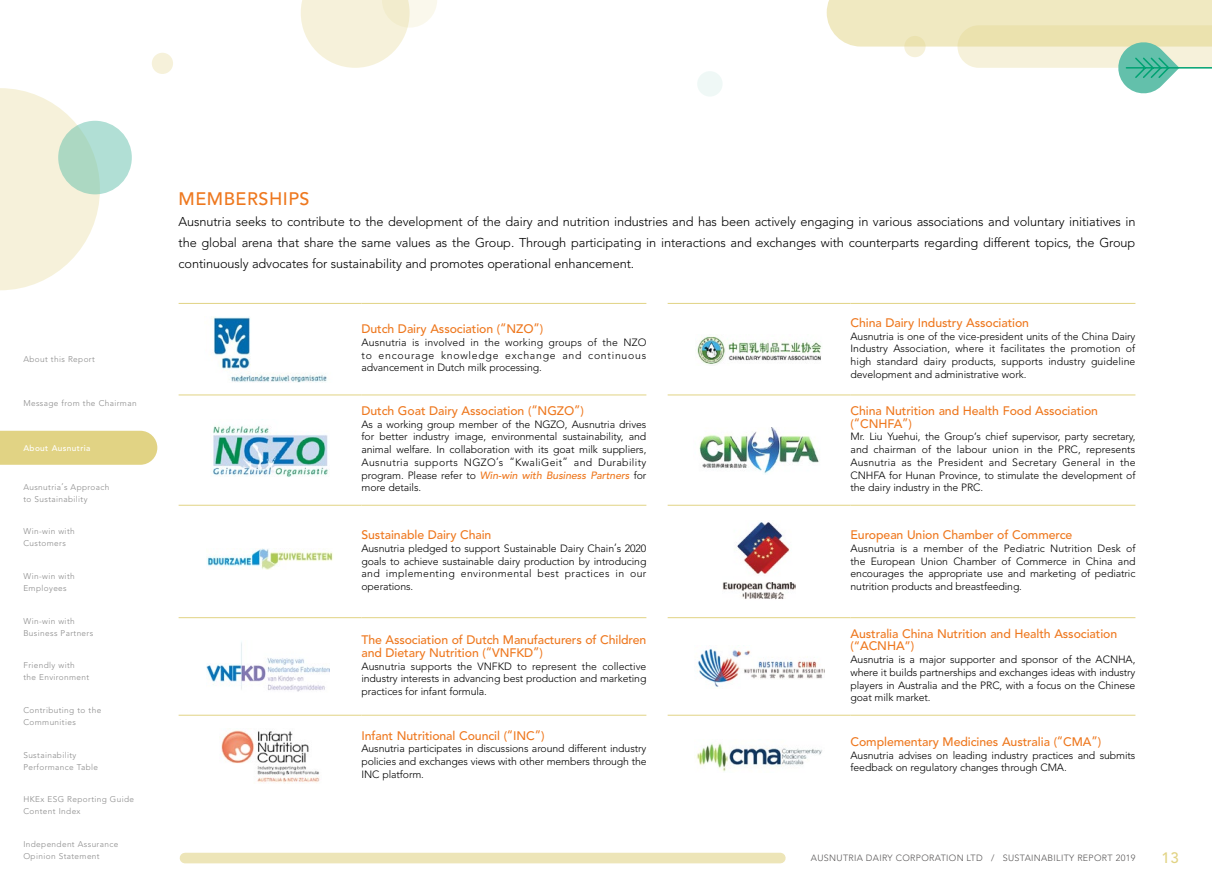
<style>
.page{position:relative;width:1212px;height:893px;background:#fff}
.page>*{position:absolute;margin:0;border:0;box-sizing:border-box;transform-origin:0 0}
.t1{font:500 18px "Avenir LT Std";letter-spacing:.03em;color:#ee781f}
.t2{font:500 15px "Avenir LT Std";color:#e1d384}
.t3{font:300 12.75px/21px "Avenir LT Std";letter-spacing:-.01em;color:#000;text-align:justify}
.t4{font:500 12.3px/12.8px "Avenir LT Std";letter-spacing:-.005em;color:#ee781f}
.t5{font:300 10.5px/12.8px "Avenir LT Std";letter-spacing:-.01em;color:#000;text-align:justify}
.t6{font:300 9px "Avenir LT Std";letter-spacing:.035em;color:#595757}
.t7{font:300 8.25px/12px "Avenir LT Std";letter-spacing:.045em;color:#898989}
.t8{font:500 8.25px "Avenir LT Std";letter-spacing:.05em;color:#fff}
.s1{font-weight:500;font-style:italic;color:#ee781f}
</style>
<div class="page">
<div style="left:0;top:431px;width:157px;height:34px;background:#e1d384"></div>
<div style="left:185px;top:853px;width:595px;height:10px;background:#ede5b8"></div>
<svg style="left:827px;top:0;width:385px;height:94px"></svg>
<svg style="left:301px;top:0;width:136px;height:68px"></svg>
<svg style="left:0;top:88px;width:100px;height:202px"></svg>
<div style="left:152px;top:53px;width:21px;height:21px;background:#f6f1da;border-radius:50%"></div>
<div style="left:58px;top:121px;width:74px;height:73px;background:linear-gradient(to right,#abd6be,#b4e1da);border-radius:50%"></div>
<div style="left:697px;top:71px;width:26px;height:26px;background:#eff8f6;border-radius:50%"></div>
<hr style="left:179px;top:303px;width:182px;height:1px;background:#e1d384">
<hr style="left:361px;top:303px;width:285px;height:1px;background:#e1d384">
<hr style="left:668px;top:303px;width:182px;height:1px;background:#e1d384">
<hr style="left:850px;top:303px;width:285px;height:1px;background:#e1d384">
<img style="left:213px;top:317px;width:114px;height:65px">
<img style="left:697px;top:336px;width:125px;height:28px">
<hr style="left:179px;top:395px;width:182px;height:1px;background:#e1d384">
<hr style="left:361px;top:395px;width:285px;height:1px;background:#e1d384">
<hr style="left:668px;top:395px;width:182px;height:1px;background:#e1d384">
<hr style="left:850px;top:395px;width:285px;height:1px;background:#e1d384">
<img style="left:212px;top:426px;width:117px;height:51px">
<img style="left:699px;top:427px;width:120px;height:47px">
<hr style="left:179px;top:505px;width:182px;height:1px;background:#e1d384">
<hr style="left:361px;top:505px;width:285px;height:1px;background:#e1d384">
<hr style="left:668px;top:505px;width:182px;height:1px;background:#e1d384">
<hr style="left:850px;top:505px;width:285px;height:1px;background:#e1d384">
<img style="left:207px;top:549px;width:126px;height:20px">
<img style="left:723px;top:522px;width:72px;height:78px">
<hr style="left:179px;top:617px;width:182px;height:1px;background:#e1d384">
<hr style="left:361px;top:617px;width:285px;height:1px;background:#e1d384">
<hr style="left:668px;top:617px;width:182px;height:1px;background:#e1d384">
<hr style="left:850px;top:617px;width:285px;height:1px;background:#e1d384">
<img style="left:206px;top:642px;width:124px;height:50px">
<img style="left:697px;top:645px;width:127px;height:42px">
<hr style="left:179px;top:715px;width:182px;height:1px;background:#e1d384">
<hr style="left:361px;top:715px;width:285px;height:1px;background:#e1d384">
<hr style="left:668px;top:715px;width:182px;height:1px;background:#e1d384">
<hr style="left:850px;top:715px;width:285px;height:1px;background:#e1d384">
<img style="left:221px;top:730px;width:99px;height:54px">
<img style="left:694px;top:743px;width:128px;height:29px">
<p class="t7" style="left:23px;top:353px;width:73px">About this Report</p>
<p class="t7" style="left:23px;top:397px;width:115px">Message from the Chairman</p>
<p class="t8" style="left:23px;top:443px;width:69px">About Ausnutria</p>
<p class="t7" style="left:23px;top:481px;width:87px">Ausnutria’s Approach to Sustainability</p>
<p class="t7" style="left:23px;top:525px;width:53px">Win-win with<br>Customers</p>
<p class="t7" style="left:23px;top:570px;width:53px">Win-win with<br>Employees</p>
<p class="t7" style="left:23px;top:615px;width:71px">Win-win with<br>Business Partners</p>
<p class="t7" style="left:23px;top:659px;width:67px">Friendly with the Environment</p>
<p class="t7" style="left:23px;top:704px;width:79px">Contributing to the<br>Communities</p>
<p class="t7" style="left:23px;top:749px;width:76px">Sustainability<br>Performance Table</p>
<p class="t7" style="left:23px;top:793px;width:112px">HKEx ESG Reporting Guide<br>Content Index</p>
<p class="t7" style="left:23px;top:838px;width:96px">Independent Assurance<br>Opinion Statement</p>
<h1 class="t1" style="left:179px;top:189px;width:133px">MEMBERSHIPS</h1>
<p class="t3" style="left:179px;top:211px;width:958px">Ausnutria seeks to contribute to the development of the dairy and nutrition industries and has been actively engaging in various associations and voluntary initiatives in the global arena that share the same values as the Group. Through participating in interactions and exchanges with counterparts regarding different topics, the Group continuously advocates for sustainability and promotes operational enhancement.</p>
<p class="t4" style="left:361px;top:323px;width:183px">Dutch Dairy Association (“NZO”)</p>
<p class="t5" style="left:361px;top:336px;width:286px">Ausnutria is involved in the working groups of the NZO to encourage knowledge exchange and continuous advancement in Dutch milk processing.</p>
<p class="t4" style="left:361px;top:405px;width:224px">Dutch Goat Dairy Association (“NGZO”)</p>
<p class="t5" style="left:361px;top:418px;width:286px">As a working group member of the NGZO, Ausnutria drives for better industry image, environmental sustainability, and animal welfare. In collaboration with its goat milk suppliers, Ausnutria supports NGZO’s “KwaliGeit” and Durability program. Please refer to <span class="s1">Win-win with Business Partners</span> for more details.</p>
<p class="t4" style="left:361px;top:529px;width:132px">Sustainable Dairy Chain</p>
<p class="t5" style="left:361px;top:542px;width:286px">Ausnutria pledged to support Sustainable Dairy Chain’s 2020 goals to achieve sustainable dairy production by introducing and implementing environmental best practices in our operations.</p>
<p class="t4" style="left:361px;top:634px;width:286px">The Association of Dutch Manufacturers of Children and Dietary Nutrition (“VNFKD”)</p>
<p class="t5" style="left:361px;top:660px;width:286px">Ausnutria supports the VNFKD to represent the collective industry interests in advancing best production and marketing practices for infant formula.</p>
<p class="t4" style="left:361px;top:729px;width:185px">Infant Nutritional Council (“INC”)</p>
<p class="t5" style="left:361px;top:742px;width:287px">Ausnutria participates in discussions around different industry policies and exchanges views with other members through the INC platform.</p>
<p class="t4" style="left:850px;top:316px;width:180px">China Dairy Industry Association</p>
<p class="t5" style="left:850px;top:330px;width:286px">Ausnutria is one of the vice-president units of the China Dairy Industry Association, where it facilitates the promotion of high standard dairy products, supports industry guideline development and administrative work.</p>
<p class="t4" style="left:850px;top:405px;width:249px">China Nutrition and Health Food Association (“CNHFA”)</p>
<p class="t5" style="left:850px;top:430px;width:287px">Mr. Liu Yuehui, the Group’s chief supervisor, party secretary, and chairman of the labour union in the PRC, represents Ausnutria as the President and Secretary General in the CNHFA for Hunan Province, to stimulate the development of the dairy industry in the PRC.</p>
<p class="t4" style="left:850px;top:529px;width:223px">European Union Chamber of Commerce</p>
<p class="t5" style="left:850px;top:542px;width:287px">Ausnutria is a member of the Pediatric Nutrition Desk of the European Union Chamber of Commerce in China and encourages the appropriate use and marketing of pediatric nutrition products and breastfeeding.</p>
<p class="t4" style="left:850px;top:627px;width:268px">Australia China Nutrition and Health Association (“ACNHA”)</p>
<p class="t5" style="left:850px;top:653px;width:286px">Ausnutria is a major supporter and sponsor of the ACNHA, where it builds partnerships and exchanges ideas with industry players in Australia and the PRC, with a focus on the Chinese goat milk market.</p>
<p class="t4" style="left:850px;top:736px;width:252px">Complementary Medicines Australia (“CMA”)</p>
<p class="t5" style="left:850px;top:749px;width:286px">Ausnutria advises on leading industry practices and submits feedback on regulatory changes through CMA.</p>
<p class="t6" style="left:811px;top:852px;width:326px">AUSNUTRIA DAIRY CORPORATION LTD / SUSTAINABILITY REPORT 2019</p>
<h2 class="t2" style="left:1161px;top:849px;width:19px">13</h2>
</div>
